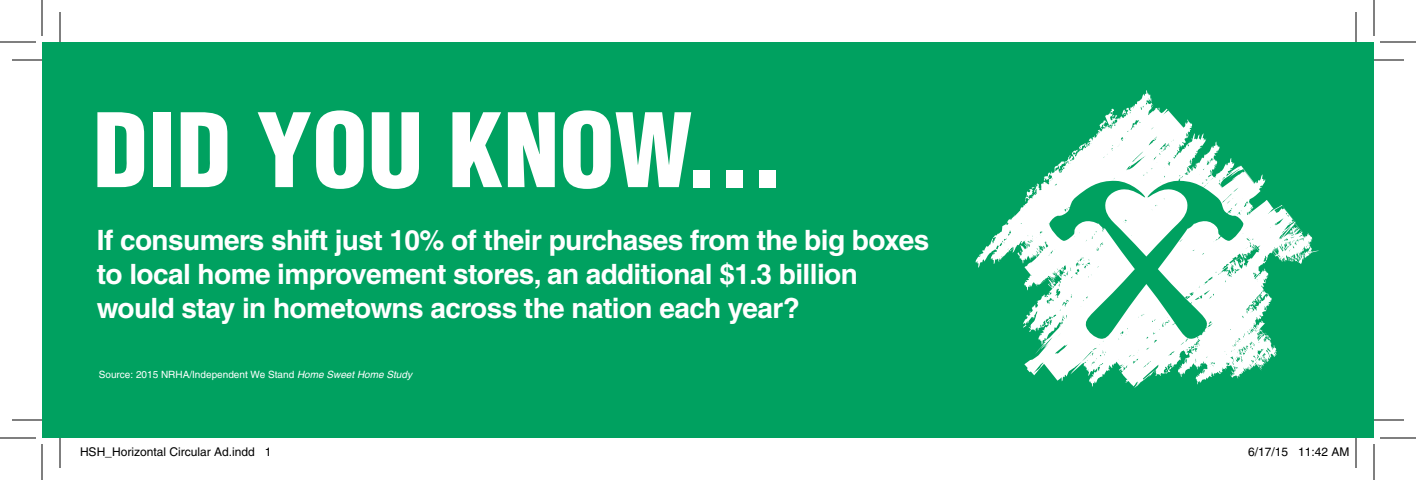
<style>
.page{position:relative;width:1416px;height:480px;background:#fff}
.page>*{position:absolute;margin:0;border:0;box-sizing:border-box;transform-origin:0 0}
.t1{font:900 condensed 99.8px "Helvetica";color:#fff}
.t2{font:700 28px/34px "Helvetica";letter-spacing:-.02em;color:#fff}
.t3{font:12px "Helvetica";color:#000}
.t4{font:10px "Helvetica";color:#fff}
.s1{font-style:italic}
</style>
<div class="page">
<div style="left:42px;top:42px;width:1332px;height:396px;background:#00a160"></div>
<svg style="left:975px;top:90px;width:344px;height:298px"></svg>
<hr style="left:12px;top:60px;width:30px;height:1px;background:#000">
<hr style="left:1374px;top:60px;width:30px;height:1px;background:#000">
<hr style="left:12px;top:420px;width:30px;height:1px;background:#000">
<hr style="left:1374px;top:420px;width:30px;height:1px;background:#000">
<hr style="left:60px;top:12px;width:1px;height:30px;background:#000">
<hr style="left:60px;top:438px;width:1px;height:30px;background:#000">
<hr style="left:1356px;top:12px;width:1px;height:30px;background:#000">
<hr style="left:1356px;top:438px;width:1px;height:30px;background:#000">
<hr style="left:0;top:42px;width:36px;height:1px;background:#000">
<hr style="left:1380px;top:42px;width:36px;height:1px;background:#000">
<hr style="left:0;top:438px;width:36px;height:1px;background:#000">
<hr style="left:1380px;top:438px;width:36px;height:1px;background:#000">
<hr style="left:42px;top:0;width:1px;height:36px;background:#000">
<hr style="left:42px;top:444px;width:1px;height:36px;background:#000">
<hr style="left:1374px;top:0;width:1px;height:36px;background:#000">
<hr style="left:1374px;top:444px;width:1px;height:36px;background:#000">
<h1 class="t1" style="left:93px;top:87px;width:693px">DID YOU KNOW...</h1>
<p class="t2" style="left:97px;top:223px;width:834px">If consumers shift just 10% of their purchases from the big boxes to local home improvement stores, an additional $1.3 billion would stay in hometowns across the nation each year?</p>
<p class="t4" style="left:99px;top:369px;width:315px">Source: 2015 NRHA/Independent We Stand <span class="s1">Home Sweet Home Study</span></p>
<p class="t3" style="left:80px;top:445px;width:193px">HSH_Horizontal Circular Ad.indd 1</p>
<p class="t3" style="left:1248px;top:445px;width:103px">6/17/15 11:42 AM</p>
</div>
